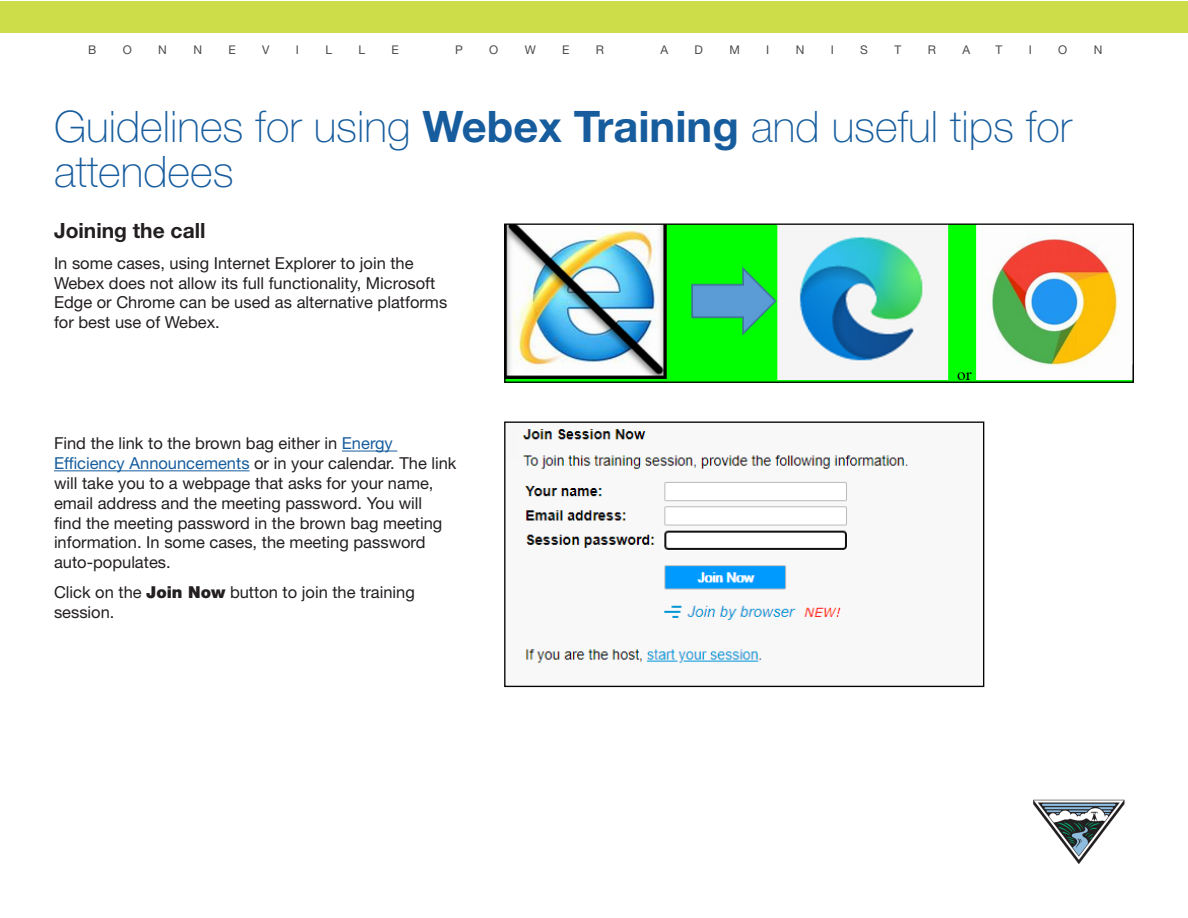
<style>
.page{position:relative;width:1188px;height:918px;background:#fff}
.page>*{position:absolute;margin:0;border:0;box-sizing:border-box;transform-origin:0 0}
.Body_Paragraph{font:100 43.5px/45px "Helvetica Neue LT Std";color:#175d9e}
.Body_Paragraph-2{font:700 21px "Helvetica Neue LT Std";color:#231f20}
.Body_Paragraph-3{font:16.5px/19.8px "Helvetica Neue LT Std";color:#231f20}
.t1{font:12px "Helvetica Neue LT Std";color:#4b4c4d}
.s1{font-weight:700}
.s2{color:#175d9e}
.s3{font-weight:900}
</style>
<div class="page">
<div style="left:0;top:2px;width:1188px;height:31px;background:#cddc49"></div>
<hr style="left:342px;top:451px;width:55px;height:1px;background:#175d9e">
<hr style="left:54px;top:470px;width:196px;height:1px;background:#175d9e">
<img style="left:506px;top:225px;width:626px;height:156px">
<div style="left:504px;top:223px;width:630px;height:160px;border:1px solid #040503"></div>
<img style="left:523px;top:429px;width:385px;height:234px">
<div style="left:504px;top:422px;width:480px;height:265px;border:1px solid #040503"></div>
<img style="left:1033px;top:799px;width:92px;height:65px">
<p class="t1" style="left:88px;top:42px;width:10px">B</p>
<p class="t1" style="left:123px;top:42px;width:11px">O</p>
<p class="t1" style="left:158px;top:42px;width:10px">N</p>
<p class="t1" style="left:193px;top:42px;width:10px">N</p>
<p class="t1" style="left:228px;top:42px;width:9px">E</p>
<p class="t1" style="left:262px;top:42px;width:9px">V</p>
<p class="t1" style="left:296px;top:42px;width:5px">I</p>
<p class="t1" style="left:325px;top:42px;width:8px">L</p>
<p class="t1" style="left:359px;top:42px;width:8px">L</p>
<p class="t1" style="left:392px;top:42px;width:9px">E</p>
<p class="t1" style="left:455px;top:42px;width:9px">P</p>
<p class="t1" style="left:489px;top:42px;width:11px">O</p>
<p class="t1" style="left:525px;top:42px;width:13px">W</p>
<p class="t1" style="left:562px;top:42px;width:9px">E</p>
<p class="t1" style="left:596px;top:42px;width:10px">R</p>
<p class="t1" style="left:660px;top:42px;width:9px">A</p>
<p class="t1" style="left:695px;top:42px;width:10px">D</p>
<p class="t1" style="left:729px;top:42px;width:12px">M</p>
<p class="t1" style="left:766px;top:42px;width:5px">I</p>
<p class="t1" style="left:796px;top:42px;width:10px">N</p>
<p class="t1" style="left:831px;top:42px;width:5px">I</p>
<p class="t1" style="left:860px;top:42px;width:9px">S</p>
<p class="t1" style="left:894px;top:42px;width:8px">T</p>
<p class="t1" style="left:928px;top:42px;width:10px">R</p>
<p class="t1" style="left:962px;top:42px;width:9px">A</p>
<p class="t1" style="left:995px;top:42px;width:8px">T</p>
<p class="t1" style="left:1029px;top:42px;width:5px">I</p>
<p class="t1" style="left:1058px;top:42px;width:11px">O</p>
<p class="t1" style="left:1094px;top:42px;width:10px">N</p>
<p class="Body_Paragraph" style="left:54px;top:104px;width:1019px">Guidelines for using <span class="s1">Webex Training</span> and useful tips for attendees</p>
<p class="Body_Paragraph-2" style="left:54px;top:218px;width:153px">Joining the call</p>
<p class="Body_Paragraph-3" style="left:54px;top:253px;width:395px">In some cases, using Internet Explorer to join the Webex does not allow its full functionality, Microsoft Edge or Chrome can be used as alternative platforms for best use of Webex.</p>
<p class="Body_Paragraph-3" style="left:54px;top:433px;width:404px">Find the link to the brown bag either in <span class="s2">Energy Efficiency Announcements</span> or in your calendar. The link will take you to a webpage that asks for your name, email address and the meeting password. You will<br>find the meeting password in the brown bag meeting information. In some cases, the meeting password auto-populates.</p>
<p class="Body_Paragraph-3" style="left:54px;top:583px;width:362px">Click on the <span class="s3">Join Now</span> button to join the training session.</p>
</div>
